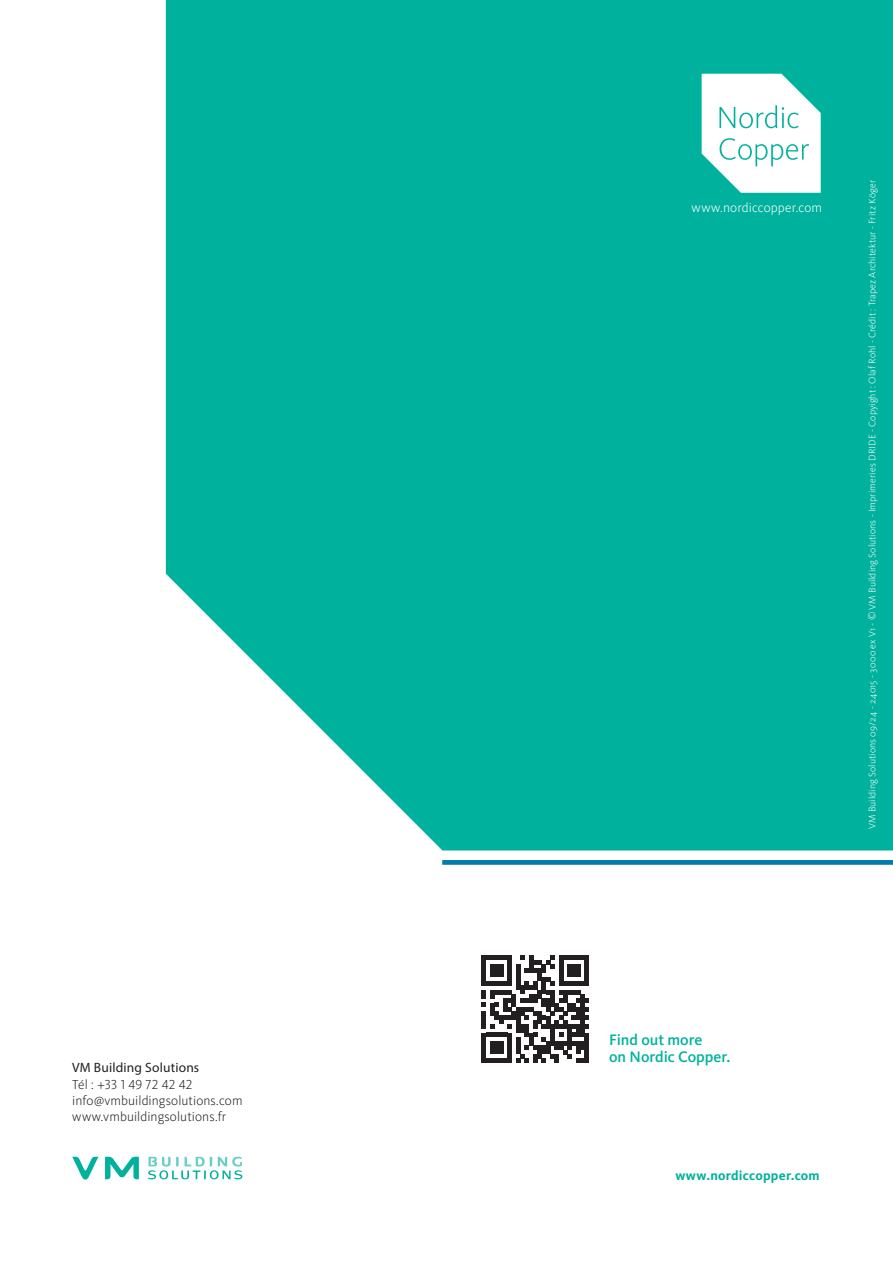
<style>
.page{position:relative;width:893px;height:1263px;background:#fff}
.page>*{position:absolute;margin:0;border:0;box-sizing:border-box;transform-origin:0 0}
.SUBTITLE{font:500 15.75px/17.2px "Kievit Pro";color:#00b19d}
.ADRESSE{font:300 13.5px "Kievit Pro";letter-spacing:.005em;color:#231f20}
.ADRESSE-2{font:300 13.5px "Kievit Pro";letter-spacing:.01em;color:#fff}
.ADRESSE-3{font:700 13.5px "Kievit Pro";letter-spacing:.015em;color:#00b19d}
.ADRESSE-4{font:13.5px "Myriad Pro";letter-spacing:.015em;color:#231f20}
.SOURCE_INFO{font:300 9.9px "Kievit Pro";letter-spacing:.01em;color:#fff}
.t1{font:300 9px "Kievit Pro";color:#fff}
</style>
<div class="page">
<div style="left:166px;top:0;width:727px;height:850px;background:#00b19d"></div>
<div style="left:442px;top:860px;width:451px;height:5px;background:#007dad"></div>
<svg style="left:702px;top:74px;width:119px;height:119px"></svg>
<svg style="left:148px;top:1157px;width:94px;height:22px"></svg>
<svg style="left:72px;top:1157px;width:67px;height:22px"></svg>
<svg style="left:482px;top:955px;width:107px;height:108px"></svg>
<p class="ADRESSE-4" style="left:72px;top:1059px;width:128px">VM Building Solutions</p>
<p class="ADRESSE" style="left:72px;top:1076px;width:122px">Tél : +33 1 49 72 42 42</p>
<p class="ADRESSE" style="left:72px;top:1092px;width:172px">info@vmbuildingsolutions.com</p>
<p class="ADRESSE" style="left:72px;top:1108px;width:156px">www.vmbuildingsolutions.fr</p>
<p class="ADRESSE-2" style="left:692px;top:200px;width:132px">www.nordiccopper.com</p>
<p class="SOURCE_INFO" style="left:866px;top:829px;width:650px;rotate:-90deg">VM Building Solutions 09/24 - 24015 - 3000 ex V1 - © VM Building Solutions - Imprimeries DRIDE - Copyight : Olaf Rohl - Crédit : Trapez Architektur - Fritz Köger</p>
<p class="t1" style="left:863px;top:796px;width:38px;rotate:-90deg">DE_14/08</p>
<p class="SUBTITLE" style="left:609px;top:1030px;width:123px">Find out more<br>on Nordic Copper.</p>
<p class="ADRESSE-3" style="left:675px;top:1167px;width:146px">www.nordiccopper.com</p>
</div>
